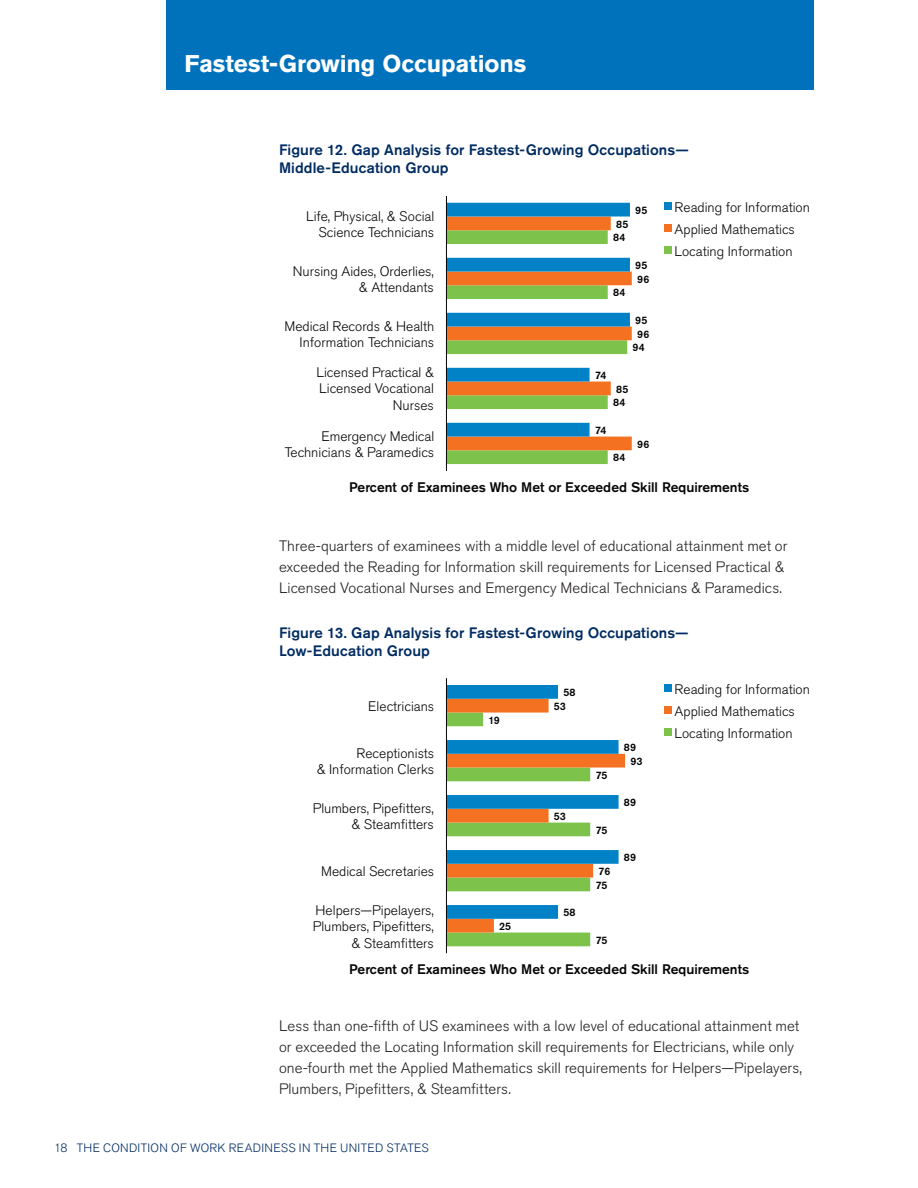
<style>
.page{position:relative;width:918px;height:1188px;background:#fff}
.page>*{position:absolute;margin:0;border:0;box-sizing:border-box;transform-origin:0 0}
.t1{font:700 24px "Akzidenz Grotesk Std";letter-spacing:-.005em;color:#fff}
.t2{font:300 15px/21px "Akzidenz Grotesk Std";letter-spacing:.005em;color:#231f20}
.t3{font:500 15px/18px "Akzidenz Grotesk Std";letter-spacing:.005em;color:#002c62}
.t4{font:300 13.8px/16px "Akzidenz Grotesk Std";color:#040504;text-align:right}
.t5{font:500 13.8px "Akzidenz Grotesk Std";color:#040504}
.t6{font:300 12px "Akzidenz Grotesk Std";letter-spacing:.025em;color:#002c62}
.t7{font:500 10.65px "Akzidenz Grotesk Std";letter-spacing:.02em;color:#040504}
</style>
<div class="page">
<svg style="left:447px;top:203px;width:185px;height:261px"></svg>
<hr style="left:446px;top:196px;width:1px;height:275px;background:#040504">
<div style="left:664px;top:203px;width:7px;height:7px;background:#0182c6"></div>
<div style="left:664px;top:224px;width:7px;height:8px;background:#f47121"></div>
<div style="left:664px;top:246px;width:7px;height:8px;background:#7dc34b"></div>
<svg style="left:447px;top:685px;width:178px;height:261px"></svg>
<hr style="left:446px;top:678px;width:1px;height:275px;background:#040504">
<div style="left:664px;top:685px;width:7px;height:7px;background:#0182c6"></div>
<div style="left:664px;top:707px;width:7px;height:7px;background:#f47121"></div>
<div style="left:664px;top:729px;width:7px;height:7px;background:#7dc34b"></div>
<div style="left:166px;top:0;width:648px;height:90px;background:#0072bc"></div>
<h1 class="t1" style="left:184px;top:50px;width:343px">Fastest-Growing Occupations</h1>
<p class="t3" style="left:279px;top:141px;width:411px">Figure 12. Gap Analysis for Fastest-Growing Occupations—<br>Middle-Education Group</p>
<p class="t4" style="left:306px;top:208px;width:130px">Life, Physical, &amp; Social<br>Science Technicians</p>
<p class="t7" style="left:635px;top:204px;width:14px">95</p>
<p class="t7" style="left:616px;top:217px;width:14px">85</p>
<p class="t7" style="left:613px;top:231px;width:14px">84</p>
<p class="t4" style="left:675px;top:196px;width:137px;line-height:21.9px;text-align:left">Reading for Information<br>Applied Mathematics<br>Locating Information</p>
<p class="t4" style="left:293px;top:263px;width:143px">Nursing Aides, Orderlies, &amp; Attendants</p>
<p class="t7" style="left:613px;top:286px;width:14px">84</p>
<p class="t7" style="left:635px;top:259px;width:14px">95</p>
<p class="t7" style="left:637px;top:272px;width:14px">96</p>
<p class="t4" style="left:285px;top:318px;width:151px">Medical Records &amp; Health<br>Information Technicians</p>
<p class="t7" style="left:635px;top:314px;width:14px">95</p>
<p class="t7" style="left:637px;top:327px;width:14px">96</p>
<p class="t7" style="left:633px;top:341px;width:14px">94</p>
<p class="t4" style="left:316px;top:365px;width:119px;line-height:16.5px">Licensed Practical &amp;<br>Licensed Vocational<br>Nurses</p>
<p class="t7" style="left:595px;top:369px;width:13px">74</p>
<p class="t7" style="left:616px;top:382px;width:14px">85</p>
<p class="t7" style="left:613px;top:396px;width:14px">84</p>
<p class="t4" style="left:285px;top:428px;width:151px">Emergency Medical<br>Technicians &amp; Paramedics</p>
<p class="t7" style="left:595px;top:424px;width:13px">74</p>
<p class="t7" style="left:613px;top:451px;width:14px">84</p>
<p class="t7" style="left:637px;top:437px;width:14px">96</p>
<p class="t5" style="left:349px;top:479px;width:401px">Percent of Examinees Who Met or Exceeded Skill Requirements</p>
<p class="t2" style="left:279px;top:535px;width:510px">Three-quarters of examinees with a middle level of educational attainment met or exceeded the Reading for Information skill requirements for Licensed Practical &amp;<br>Licensed Vocational Nurses and Emergency Medical Technicians &amp; Paramedics.</p>
<p class="t3" style="left:279px;top:623px;width:411px">Figure 13. Gap Analysis for Fastest-Growing Occupations—<br>Low-Education Group</p>
<p class="t4" style="left:368px;top:699px;width:67px">Electricians</p>
<p class="t7" style="left:489px;top:713px;width:13px">19</p>
<p class="t7" style="left:563px;top:686px;width:14px">58</p>
<p class="t7" style="left:554px;top:700px;width:14px">53</p>
<p class="t4" style="left:675px;top:679px;width:137px;line-height:21.9px;text-align:left">Reading for Information<br>Applied Mathematics<br>Locating Information</p>
<p class="t4" style="left:317px;top:745px;width:119px">Receptionists<br>&amp; Information Clerks</p>
<p class="t7" style="left:596px;top:768px;width:13px">75</p>
<p class="t7" style="left:624px;top:741px;width:14px">89</p>
<p class="t7" style="left:630px;top:755px;width:14px">93</p>
<p class="t4" style="left:313px;top:800px;width:123px">Plumbers, Pipefitters, &amp; Steamfitters</p>
<p class="t7" style="left:554px;top:810px;width:14px">53</p>
<p class="t7" style="left:596px;top:823px;width:13px">75</p>
<p class="t7" style="left:624px;top:796px;width:14px">89</p>
<p class="t7" style="left:624px;top:851px;width:14px">89</p>
<p class="t4" style="left:321px;top:864px;width:115px">Medical Secretaries</p>
<p class="t7" style="left:599px;top:865px;width:13px">76</p>
<p class="t7" style="left:596px;top:878px;width:13px">75</p>
<p class="t4" style="left:313px;top:902px;width:123px;line-height:16.5px">Helpers—Pipelayers,<br>Plumbers, Pipefitters, &amp; Steamfitters</p>
<p class="t7" style="left:499px;top:920px;width:14px">25</p>
<p class="t7" style="left:563px;top:906px;width:14px">58</p>
<p class="t7" style="left:596px;top:933px;width:13px">75</p>
<p class="t5" style="left:349px;top:961px;width:401px">Percent of Examinees Who Met or Exceeded Skill Requirements</p>
<p class="t2" style="left:279px;top:1016px;width:525px">Less than one-fifth of US examinees with a low level of educational attainment met or exceeded the Locating Information skill requirements for Electricians, while only one-fourth met the Applied Mathematics skill requirements for Helpers—Pipelayers, Plumbers, Pipefitters, &amp; Steamfitters.</p>
<p class="t6" style="left:54px;top:1141px;width:66px">18 The Condition</p>
<p class="t6" style="left:171px;top:1141px;width:39px">of Work</p>
<p class="t6" style="left:229px;top:1141px;width:17px">Readiness</p>
<p class="t6" style="left:299px;top:1141px;width:24px">in the</p>
<p class="t6" style="left:340px;top:1141px;width:17px">United</p>
<p class="t6" style="left:386px;top:1141px;width:16px">States</p>
</div>
